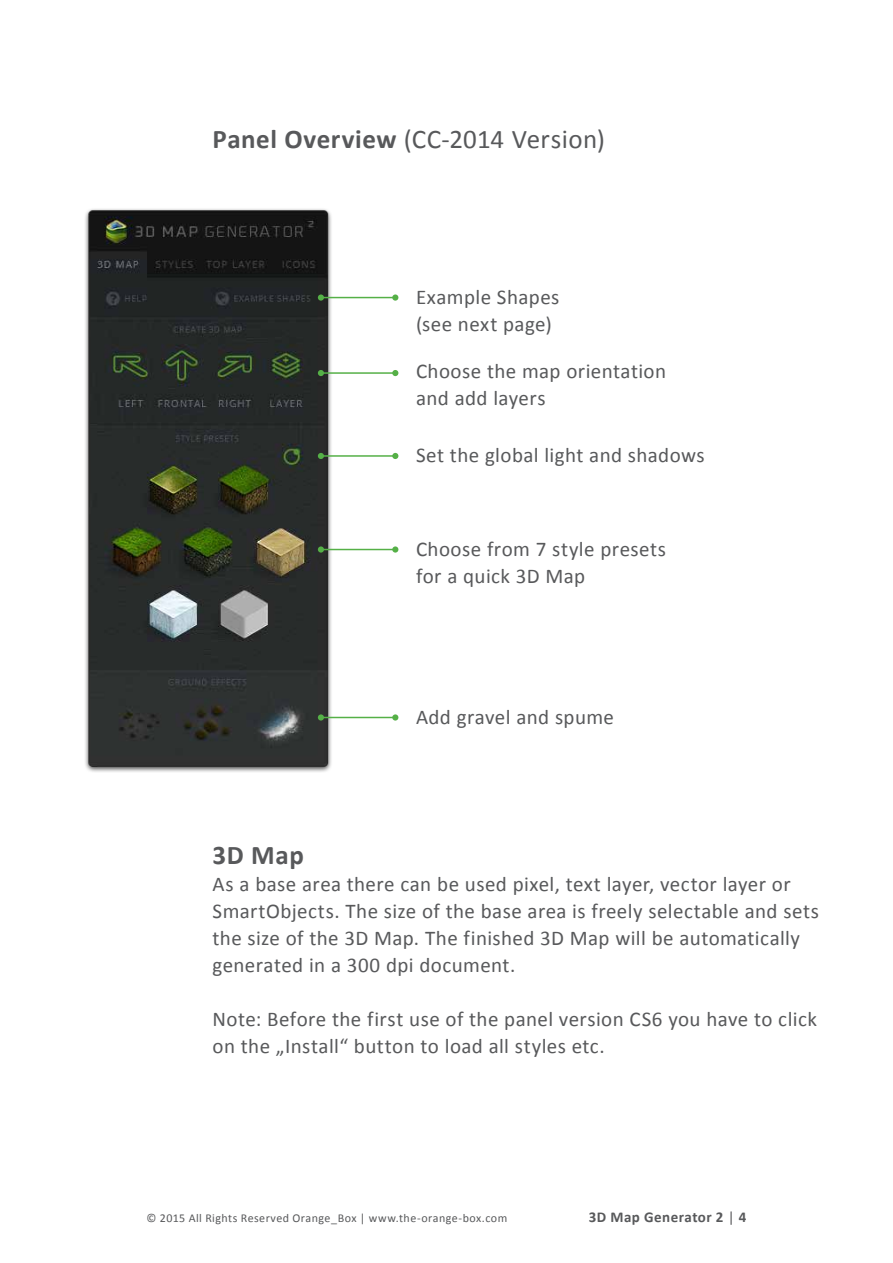
<style>
.page{position:relative;width:893px;height:1263px;background:#fff}
.page>*{position:absolute;margin:0;border:0;box-sizing:border-box;transform-origin:0 0}
.t1{font:27px "Calibri";letter-spacing:.015em;color:#58595b}
.t2{font:700 27px "Calibri";color:#58595b}
.t3{font:21px/27px "Calibri";letter-spacing:.02em;color:#58595b}
.t4{font:700 15px "Calibri";letter-spacing:.03em;color:#58595b}
.t5{font:12px "Calibri";letter-spacing:.04em;color:#58595b}
.s1{font-weight:700}
.s2{font-weight:400}
</style>
<div class="page">
<img style="left:85px;top:209px;width:258px;height:563px">
<hr style="left:321px;top:297px;width:73px;height:1px;background:#55b047">
<div style="left:318px;top:294px;width:6px;height:7px;background:#55b047;border-radius:50%"></div>
<div style="left:392px;top:294px;width:6px;height:7px;background:#55b047;border-radius:50%"></div>
<hr style="left:321px;top:372px;width:73px;height:2px;background:#55b047">
<svg style="left:318px;top:370px;width:6px;height:6px"></svg>
<svg style="left:392px;top:370px;width:6px;height:6px"></svg>
<hr style="left:321px;top:455px;width:73px;height:2px;background:#55b047">
<svg style="left:318px;top:453px;width:6px;height:6px"></svg>
<svg style="left:392px;top:453px;width:6px;height:6px"></svg>
<hr style="left:321px;top:549px;width:73px;height:1px;background:#55b047">
<div style="left:318px;top:546px;width:6px;height:7px;background:#55b047;border-radius:50%"></div>
<div style="left:392px;top:546px;width:6px;height:7px;background:#55b047;border-radius:50%"></div>
<hr style="left:321px;top:717px;width:73px;height:1px;background:#55b047">
<svg style="left:318px;top:714px;width:6px;height:6px"></svg>
<svg style="left:392px;top:714px;width:6px;height:6px"></svg>
<p class="t1" style="left:213px;top:122px;width:394px"><span class="s1">Panel Overview</span> (CC-2014 Version)</p>
<p class="t3" style="left:416px;top:282px;width:145px">Example Shapes (see next page)</p>
<p class="t3" style="left:416px;top:357px;width:252px">Choose the map orientation and add layers</p>
<p class="t3" style="left:416px;top:441px;width:290px">Set the global light and shadows</p>
<p class="t3" style="left:416px;top:534px;width:251px">Choose from 7 style presets for a quick 3D Map</p>
<p class="t3" style="left:416px;top:702px;width:200px">Add gravel and spume</p>
<p class="t2" style="left:213px;top:839px;width:93px">3D Map</p>
<p class="t3" style="left:213px;top:870px;width:608px">As a base area there can be used pixel, text layer, vector layer or SmartObjects. The size of the base area is freely selectable and sets the size of the 3D Map. The finished 3D Map will be automatically generated in a 300 dpi document.</p>
<p class="t3" style="left:213px;top:1005px;width:606px">Note: Before the first use of the panel version CS6 you have to click on the „Install“ button to load all styles etc.</p>
<p class="t5" style="left:147px;top:1211px;width:362px">© 2015 All Rights Reserved Orange_Box | www.the-orange-box.com</p>
<p class="t4" style="left:589px;top:1208px;width:159px">3D Map Generator 2 <span class="s2">|</span> 4</p>
</div>
